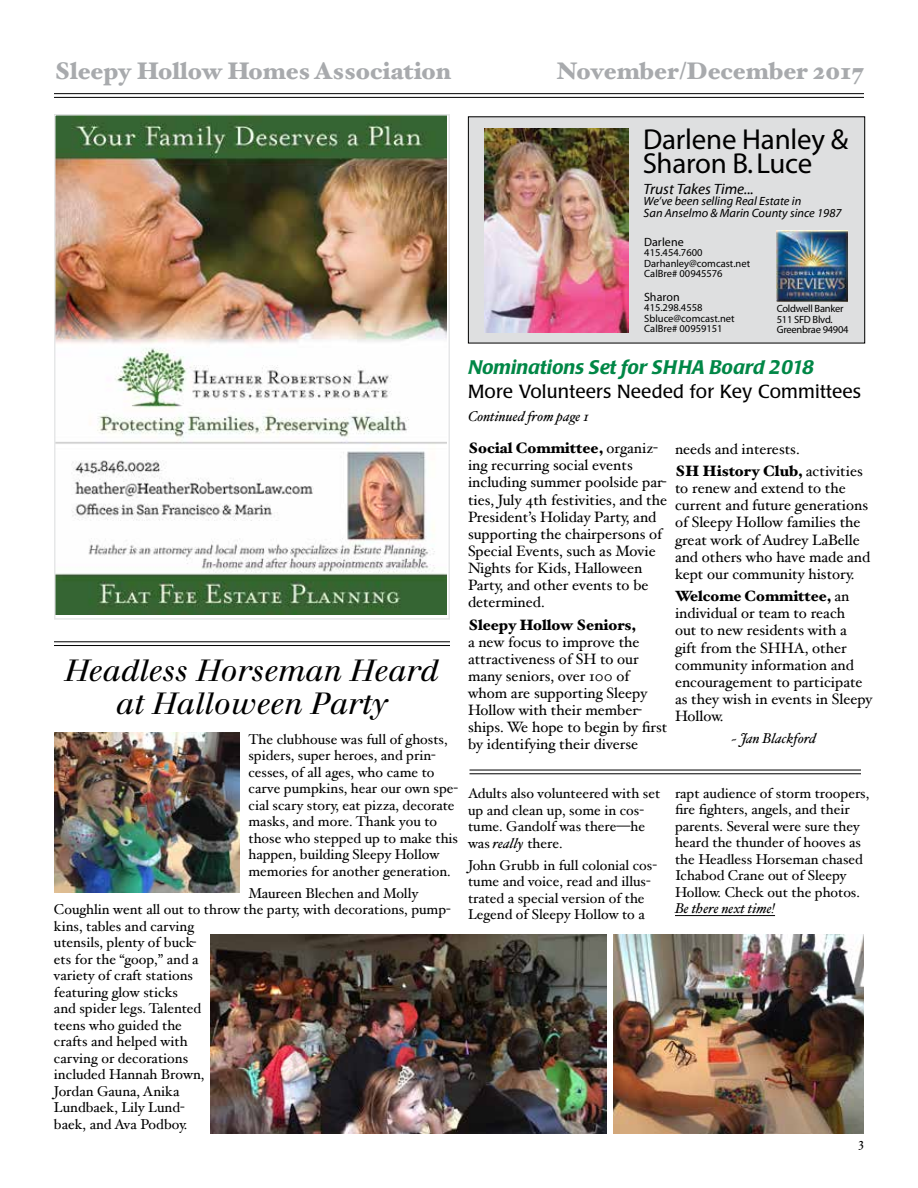
<style>
.page{position:relative;width:918px;height:1188px;background:#fff}
.page>*{position:absolute;margin:0;border:0;box-sizing:border-box;transform-origin:0 0}
.t1{font:italic 30px/33px "Walbaum";color:#000;text-align:center}
.t2{font:28.95px/24.3px "Myriad";letter-spacing:-.01em;color:#000}
.t3{font:900 24px "Hoefler Text";color:#a8aaad}
.t4{font:italic 500 19.5px "Poppl Laudatio";letter-spacing:.01em;color:#008746}
.t5{font:18.75px "Poppl Laudatio";letter-spacing:.01em;color:#000}
.t6{font:15px/17.1px "Hoefler Text";color:#000}
.t7{font:900 15px "Hoefler Text";color:#000}
.t8{font:italic 15px "Myriad Web Pro";color:#000}
.t9{font:900 14.85px "Hoefler Text";color:#000}
.t10{font:14.25px/16.5px "Hoefler Text";color:#000}
.t11{font:italic 14.25px "Hoefler Text";color:#000}
.t12{font:13.5px "Hoefler Text";color:#000}
.t13{font:italic 12px/12px "Myriad Web Pro";color:#000}
.t14{font:12px "Myriad";letter-spacing:.005em;color:#000}
.t15{font:10.5px/10.5px "Myriad";color:#000}
.t16{font:10.5px/10.5px "Myriad";letter-spacing:-.025em;color:#000}
.s1{font-weight:900}
.s2{font-weight:400;font-size:15px}
.s3{font-style:normal}
.s4{font-style:italic}
</style>
<div class="page">
<hr style="left:54px;top:93px;width:810px;height:1px;background:#000">
<hr style="left:54px;top:97px;width:810px;height:1px;background:#000">
<hr style="left:54px;top:641px;width:396px;height:1px;background:#000">
<hr style="left:54px;top:645px;width:396px;height:1px;background:#000">
<div style="left:468px;top:117px;width:397px;height:226px;background:#dedfe0"></div>
<img style="left:484px;top:129px;width:145px;height:204px">
<img style="left:777px;top:231px;width:71px;height:71px">
<div style="left:468px;top:116px;width:397px;height:227px;border:1px solid #000"></div>
<img style="left:57px;top:117px;width:389px;height:497px">
<div style="left:54px;top:114px;width:396px;height:506px;border:2px solid #e6e7e8"></div>
<img style="left:210px;top:935px;width:397px;height:198px">
<img style="left:54px;top:732px;width:186px;height:161px">
<img style="left:613px;top:934px;width:251px;height:200px">
<hr style="left:470px;top:770px;width:391px;height:1px;background:#000">
<hr style="left:470px;top:773px;width:391px;height:1px;background:#000">
<hr style="left:675px;top:915px;width:100px;height:1px;background:#000">
<h3 class="t3" style="left:54px;top:57px;width:398px">Sleepy Hollow Homes Association</h3>
<h3 class="t3" style="left:556px;top:57px;width:309px">November/December 2017</h3>
<h2 class="t2" style="left:643px;top:128px;width:207px">Darlene Hanley &amp;<br>Sharon B. Luce</h2>
<p class="t8" style="left:643px;top:180px;width:112px">Trust Takes Time...</p>
<p class="t13" style="left:644px;top:195px;width:199px">We’ve been selling Real Estate in<br>San Anselmo &amp; Marin County since 1987</p>
<p class="t14" style="left:644px;top:236px;width:41px">Darlene</p>
<p class="t15" style="left:644px;top:248px;width:107px">415.454.7600<br>Darhanley@comcast.net<br>CalBre# 00945576</p>
<p class="t14" style="left:644px;top:291px;width:37px">Sharon</p>
<p class="t15" style="left:644px;top:303px;width:92px">415.298.4558<br>Sbluce@comcast.net<br>CalBre# 00959151</p>
<p class="t16" style="left:777px;top:304px;width:73px">Coldwell Banker<br>511 SFD Blvd.<br>Greenbrae 94904</p>
<h1 class="t1" style="left:65px;top:654px;width:375px">Headless Horseman Heard at Halloween Party</h1>
<p class="t10" style="left:248px;top:731px;width:211px">The clubhouse was full of ghosts, spiders, super heroes, and prin&shy;cesses, of all ages, who came to carve pumpkins, hear our own spe&shy;cial scary story, eat pizza, decorate masks, and more. Thank you to those who stepped up to make this happen, building Sleepy Hollow memories for another generation.</p>
<p class="t10" style="left:54px;top:885px;width:398px;text-indent:194px">Maureen Blechen and Molly<br>Coughlin went all out to throw the party, with decorations, pump&shy;kins, tables and carving<br>utensils, plenty of buck-<br>ets for the “goop,” and a<br>variety of craft stations<br>featuring glow sticks<br>and spider legs. Talented<br>teens who guided the<br>crafts and helped with<br>carving or decorations<br>included Hannah Brown,<br>Jordan Gauna, Anika<br>Lundbaek, Lily Lund-<br>baek, and Ava Podboy.</p>
<h3 class="t4" style="left:468px;top:357px;width:347px">Nominations Set for SHHA Board 2018</h3>
<h3 class="t5" style="left:468px;top:381px;width:395px">More Volunteers Needed for Key Committees</h3>
<p class="t6" style="left:468px;top:440px;width:201px"><span class="s1">Social Committee,</span> organiz&shy;ing recurring social events including summer poolside par&shy;ties, July 4th festivities, and the<br>President’s Holiday Party, and supporting the chairpersons of<br>Special Events, such as Movie<br>Nights for Kids, Halloween<br>Party, and other events to be determined.</p>
<p class="t7" style="left:468px;top:616px;width:170px">Sleepy Hollow Seniors,</p>
<p class="t6" style="left:468px;top:633px;width:201px">a new focus to improve the attractiveness of SH to our many seniors, over 100 of whom are supporting Sleepy<br>Hollow with their member&shy;ships. We hope to begin by first by identifying their diverse</p>
<p class="t11" style="left:468px;top:407px;width:123px">Continued from page 1</p>
<p class="t6" style="left:675px;top:437px;width:189px;line-height:22.5px">needs and interests.<br><span class="s1">SH History Club,</span> activities</p>
<p class="t6" style="left:675px;top:480px;width:197px">to renew and extend to the current and future generations of Sleepy Hollow families the great work of Audrey LaBelle and others who have made and kept our community history.</p>
<p class="t9" style="left:675px;top:587px;width:176px">Welcome Committee, <span class="s2">an</span></p>
<p class="t6" style="left:675px;top:605px;width:199px">individual or team to reach<br>out to new residents with a<br>gift from the SHHA, other community information and encouragement to participate as they wish in events in Sleepy<br>Hollow.</p>
<p class="t11" style="left:732px;top:730px;width:86px"><span class="s3">~</span> Jan Blackford</p>
<p class="t10" style="left:468px;top:785px;width:194px">Adults also volunteered with set up and clean up, some in cos&shy;tume. Gandolf was there—he was <span class="s4">really</span> there.</p>
<p class="t10" style="left:468px;top:856px;width:191px">John Grubb in full colonial cos&shy;tume and voice, read and illus&shy;trated a special version of the<br>Legend of Sleepy Hollow to a</p>
<p class="t10" style="left:675px;top:785px;width:196px">rapt audience of storm troopers, fire fighters, angels, and their parents. Several were sure they heard the thunder of hooves as the Headless Horseman chased<br>Ichabod Crane out of Sleepy<br>Hollow. Check out the photos.</p>
<p class="t11" style="left:675px;top:900px;width:102px">Be there next time!</p>
<p class="t12" style="left:859px;top:1134px;width:7px">3</p>
</div>
